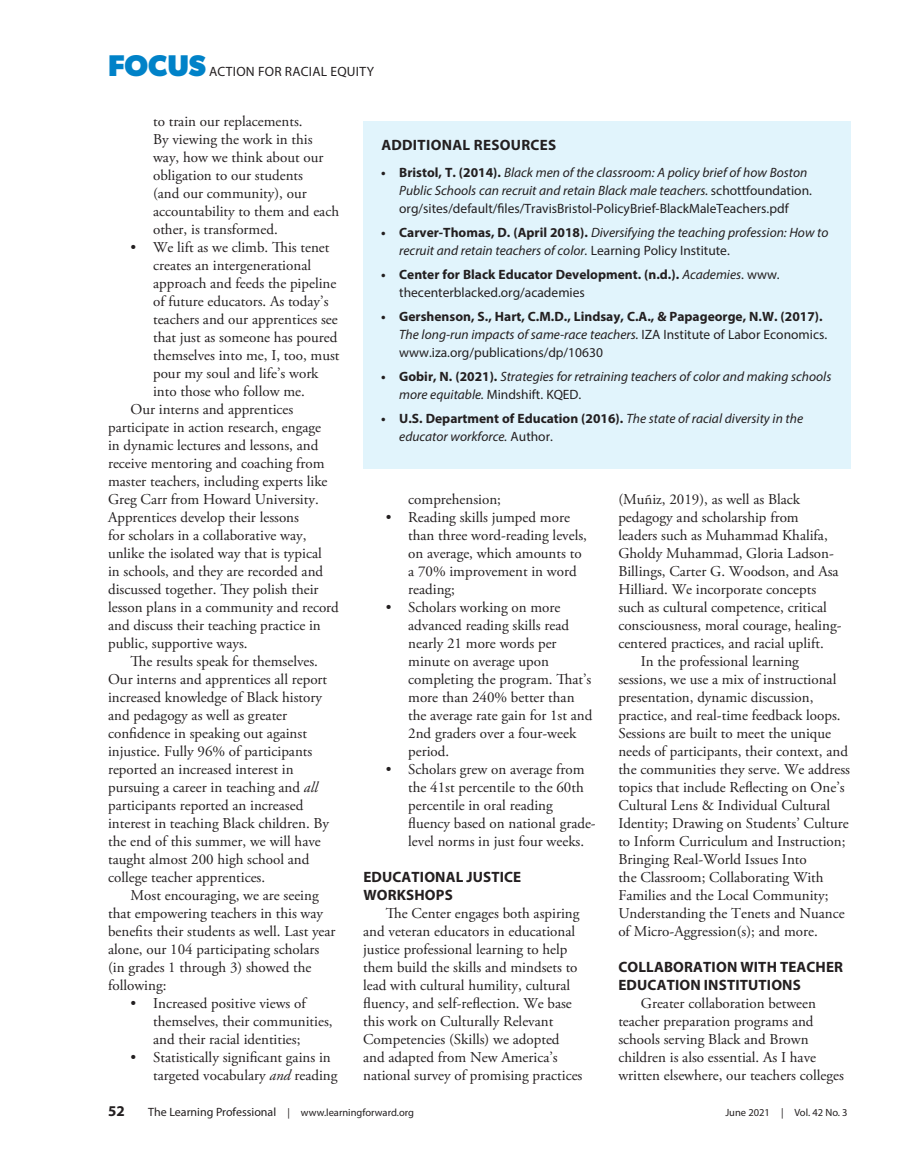
<style>
.page{position:relative;width:905px;height:1175px;background:#fff}
.page>*{position:absolute;margin:0;border:0;box-sizing:border-box;transform-origin:0 0}
.t1{font:700 30px "Gibson";color:#0082c8}
.body{font:15px/18px "Adobe Garamond Pro";color:#231f20}
.subhead{font:700 15px/18px "Myriad Pro";letter-spacing:.01em;color:#231f20}
.box{font:700 15px "Myriad Pro";letter-spacing:.02em;color:#231f20}
.t2{font:italic 13.5px/18px "Myriad Pro";color:#231f20}
.t3{font:700 13.5px/18px "Myriad Pro";color:#231f20}
.t4{font:13.5px "Myriad Pro";letter-spacing:.02em;color:#231f20}
.t5{font:10.5px "Myriad Pro";color:#231f20}
.s1{font-style:italic}
.s2{font-weight:700;font-style:normal}
.s3{font-style:normal}
.s4{font-weight:400;font-style:italic}
.s5{font-weight:400}
.s6{font-size:12px}
</style>
<div class="page">
<div style="left:363px;top:121px;width:487px;height:347px;background:#e1f4fc"></div>
<p class="t1" style="left:108px;top:47px;width:99px">FOCUS</p>
<p class="t4" style="left:209px;top:63px;width:166px">ACTION FOR RACIAL EQUITY</p>
<p class="body" style="left:153px;top:113px;width:187px">to train our replacements.<br>By viewing the work in this way, how we think about our obligation to our students<br>(and our community), our accountability to them and each other, is transformed.</p>
<p class="body" style="left:153px;top:239px;width:188px;text-indent:-22px">• We lift as we climb. This tenet creates an intergenerational approach and feeds the pipeline of future educators. As today’s teachers and our apprentices see that just as someone has poured themselves into me, I, too, must pour my soul and life’s work into those who follow me.</p>
<p class="body" style="left:108px;top:401px;width:232px;text-indent:22px">Our interns and apprentices participate in action research, engage<br>in dynamic lectures and lessons, and receive mentoring and coaching from master teachers, including experts like Greg Carr from Howard University.<br>Apprentices develop their lessons<br>for scholars in a collaborative way, unlike the isolated way that is typical<br>in schools, and they are recorded and discussed together. They polish their lesson plans in a community and record and discuss their teaching practice in public, supportive ways.</p>
<p class="body" style="left:108px;top:653px;width:223px;text-indent:22px">The results speak for themselves.<br>Our interns and apprentices all report increased knowledge of Black history and pedagogy as well as greater confidence in speaking out against injustice. Fully 96% of participants reported an increased interest in pursuing a career in teaching and <span class="s1">all </span>participants reported an increased interest in teaching Black children. By the end of this summer, we will have taught almost 200 high school and college teacher apprentices.</p>
<p class="body" style="left:108px;top:887px;width:229px;text-indent:22px">Most encouraging, we are seeing that empowering teachers in this way benefits their students as well. Last year alone, our 104 participating scholars (in grades 1 through 3) showed the following:</p>
<p class="body" style="left:153px;top:995px;width:181px;text-indent:-22px">• Increased positive views of themselves, their communities, and their racial identities;</p>
<p class="body" style="left:153px;top:1049px;width:186px;text-indent:-22px">• Statistically significant gains in targeted vocabulary <span class="s1">and</span> reading</p>
<p class="box" style="left:381px;top:135px;width:176px">ADDITIONAL RESOURCES</p>
<p class="t2" style="left:399px;top:164px;width:414px;text-indent:-18px"><span class="s2">• Bristol, T. (2014).</span> Black men of the classroom: A policy brief of how Boston<br>Public Schools can recruit and retain Black male teachers. <span class="s3">schottfoundation. org/sites/default/files/TravisBristol-PolicyBrief-BlackMaleTeachers.pdf</span></p>
<p class="t2" style="left:399px;top:224px;width:431px;text-indent:-18px"><span class="s2">• Carver-Thomas, D. (April 2018).</span> Diversifying the teaching profession: How to recruit and retain teachers of color. <span class="s3">Learning Policy Institute.</span></p>
<p class="t3" style="left:399px;top:265px;width:382px;text-indent:-18px">• Center for Black Educator Development. (n.d.). <span class="s4">Academies</span><span class="s5">. www. thecenterblacked.org/academies</span></p>
<p class="t3" style="left:399px;top:307px;width:429px;text-indent:-18px">• Gershenson, S., Hart, C.M.D., Lindsay, C.A., &amp; Papageorge, N.W. (2017).<br><span class="s4">The long-run impacts of same-race teachers.</span> <span class="s5">IZA Institute of Labor Economics. www.iza.org/publications/dp/10630</span></p>
<p class="t2" style="left:399px;top:368px;width:433px;text-indent:-18px"><span class="s2">• Gobir, N. (2021).</span> Strategies for retraining teachers of color and making schools more equitable. <span class="s3">Mindshift. KQED.</span></p>
<p class="t2" style="left:399px;top:410px;width:405px;text-indent:-18px"><span class="s2">• U.S. Department of Education (2016).</span> The state of racial diversity in the educator workforce. <span class="s3">Author.</span></p>
<p class="body" style="left:408px;top:491px;width:94px">comprehension;</p>
<p class="body" style="left:408px;top:509px;width:180px;text-indent:-22px">• Reading skills jumped more than three word-reading levels, on average, which amounts to a 70% improvement in word reading;</p>
<p class="body" style="left:408px;top:599px;width:186px;text-indent:-22px">• Scholars working on more advanced reading skills read nearly 21 more words per minute on average upon completing the program. That’s more than 240% better than the average rate gain for 1st and<br>2nd graders over a four-week period.</p>
<p class="body" style="left:408px;top:761px;width:189px;text-indent:-22px">• Scholars grew on average from the 41st percentile to the 60th percentile in oral reading fluency based on national grade&shy;level norms in just four weeks.</p>
<p class="subhead" style="left:363px;top:867px;width:159px">EDUCATIONAL JUSTICE<br>WORKSHOPS</p>
<p class="body" style="left:363px;top:905px;width:221px;text-indent:22px">The Center engages both aspiring and veteran educators in educational justice professional learning to help them build the skills and mindsets to lead with cultural humility, cultural fluency, and self-reflection. We base this work on Culturally Relevant Competencies (Skills) we adopted and adapted from New America’s national survey of promising practices</p>
<p class="body" style="left:618px;top:491px;width:225px">(Muñiz, 2019), as well as Black pedagogy and scholarship from leaders such as Muhammad Khalifa, Gholdy Muhammad, Gloria Ladson-Billings, Carter G. Woodson, and Asa Hilliard. We incorporate concepts such as cultural competence, critical consciousness, moral courage, healing&shy;centered practices, and racial uplift.</p>
<p class="body" style="left:618px;top:653px;width:233px;text-indent:22px">In the professional learning sessions, we use a mix of instructional presentation, dynamic discussion, practice, and real-time feedback loops.<br>Sessions are built to meet the unique needs of participants, their context, and the communities they serve. We address topics that include Reflecting on One’s Cultural Lens &amp; Individual Cultural Identity; Drawing on Students’ Culture to Inform Curriculum and Instruction; Bringing Real-World Issues Into<br>the Classroom; Collaborating With Families and the Local Community; Understanding the Tenets and Nuance of Micro-Aggression(s); and more.</p>
<p class="subhead" style="left:618px;top:957px;width:226px">COLLABORATION WITH TEACHER<br>EDUCATION INSTITUTIONS</p>
<p class="body" style="left:618px;top:995px;width:227px;text-indent:22px">Greater collaboration between teacher preparation programs and schools serving Black and Brown children is also essential. As I have written elsewhere, our teachers colleges</p>
<p class="subhead" style="left:108px;top:1101px;width:18px">52</p>
<p class="t5" style="left:148px;top:1106px;width:267px"><span class="s6">The Learning Professional</span> | www.learningforward.org</p>
<p class="t5" style="left:725px;top:1106px;width:124px">June 2021 | Vol. 42 No. 3</p>
</div>
